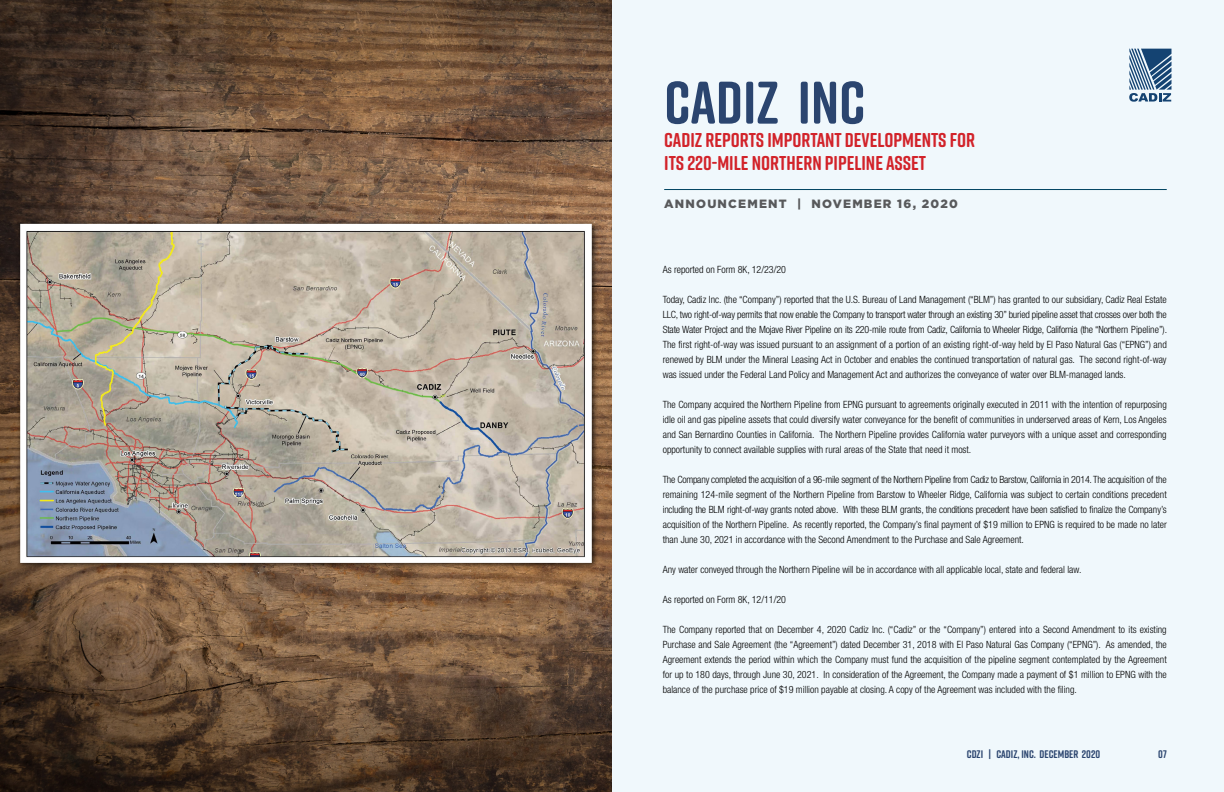
<style>
.page{position:relative;width:1224px;height:792px;background:#fff}
.page>*{position:absolute;margin:0;border:0;box-sizing:border-box;transform-origin:0 0}
.t1{font:700 60px "Rift Soft";color:#2b456f}
.t2{font:700 20px/23px "Rift Soft";color:#d2232a}
.t3{font:900 12px "Gotham";letter-spacing:.1em;color:#58595b}
.t4{font:700 11px "Rift Soft";color:#2b456f}
.t5{font:300 condensed 10px/15px "Helvetica Neue";color:#000;text-align:justify}
</style>
<div class="page">
<img style="left:0;top:0;width:612px;height:792px">
<div style="left:612px;top:0;width:612px;height:792px;background:#f0f8fc"></div>
<hr style="left:664px;top:189px;width:503px;height:1px;background:#004361">
<svg style="left:1129px;top:49px;width:42px;height:53px"></svg>
<div style="left:16px;top:220px;width:583px;height:350px;background:#000;opacity:.75"></div>
<img style="left:26px;top:230px;width:560px;height:327px">
<div style="left:20px;top:224px;width:572px;height:339px;border:5px solid #fff"></div>
<h1 class="t1" style="left:664px;top:60px;width:203px">CADIZ INC</h1>
<h2 class="t2" style="left:664px;top:128px;width:312px">CADIZ REPORTS IMPORTANT DEVELOPMENTS FOR<br>ITS 220-MILE NORTHERN PIPELINE ASSET</h2>
<p class="t3" style="left:664px;top:197px;width:295px">ANNOUNCEMENT | NOVEMBER 16, 2020</p>
<p class="t5" style="left:663px;top:262px;width:125px">As reported on Form 8K, 12/23/20</p>
<p class="t5" style="left:663px;top:292px;width:506px">Today, Cadiz Inc. (the “Company”) reported that the U.S. Bureau of Land Management (“BLM”) has granted to our subsidiary, Cadiz Real Estate LLC, two right-of-way permits that now enable the Company to transport water through an existing 30” buried pipeline asset that crosses over both the State Water Project and the Mojave River Pipeline on its 220-mile route from Cadiz, California to Wheeler Ridge, California (the “Northern Pipeline”).<br>The first right-of-way was issued pursuant to an assignment of a portion of an existing right-of-way held by El Paso Natural Gas (“EPNG”) and renewed by BLM under the Mineral Leasing Act in October and enables the continued transportation of natural gas. The second right-of-way was issued under the Federal Land Policy and Management Act and authorizes the conveyance of water over BLM-managed lands.</p>
<p class="t5" style="left:663px;top:397px;width:506px">The Company acquired the Northern Pipeline from EPNG pursuant to agreements originally executed in 2011 with the intention of repurposing idle oil and gas pipeline assets that could diversify water conveyance for the benefit of communities in underserved areas of Kern, Los Angeles and San Bernardino Counties in California. The Northern Pipeline provides California water purveyors with a unique asset and corresponding opportunity to connect available supplies with rural areas of the State that need it most.</p>
<p class="t5" style="left:663px;top:472px;width:506px">The Company completed the acquisition of a 96-mile segment of the Northern Pipeline from Cadiz to Barstow, California in 2014. The acquisition of the remaining 124-mile segment of the Northern Pipeline from Barstow to Wheeler Ridge, California was subject to certain conditions precedent including the BLM right-of-way grants noted above. With these BLM grants, the conditions precedent have been satisfied to finalize the Company’s acquisition of the Northern Pipeline. As recently reported, the Company’s final payment of $19 million to EPNG is required to be made no later than June 30, 2021 in accordance with the Second Amendment to the Purchase and Sale Agreement.</p>
<p class="t5" style="left:663px;top:562px;width:420px">Any water conveyed through the Northern Pipeline will be in accordance with all applicable local, state and federal law.</p>
<p class="t5" style="left:663px;top:592px;width:125px">As reported on Form 8K, 12/11/20</p>
<p class="t5" style="left:663px;top:622px;width:506px">The Company reported that on December 4, 2020 Cadiz Inc. (“Cadiz” or the “Company”) entered into a Second Amendment to its existing Purchase and Sale Agreement (the “Agreement”) dated December 31, 2018 with El Paso Natural Gas Company (“EPNG”). As amended, the Agreement extends the period within which the Company must fund the acquisition of the pipeline segment contemplated by the Agreement for up to 180 days, through June 30, 2021. In consideration of the Agreement, the Company made a payment of $1 million to EPNG with the balance of the purchase price of $19 million payable at closing. A copy of the Agreement was included with the filing.</p>
<p class="t4" style="left:967px;top:746px;width:135px">CDZI | CADIZ, INC. DECEMBER 2020</p>
<p class="t4" style="left:1158px;top:746px;width:10px">07</p>
</div>
